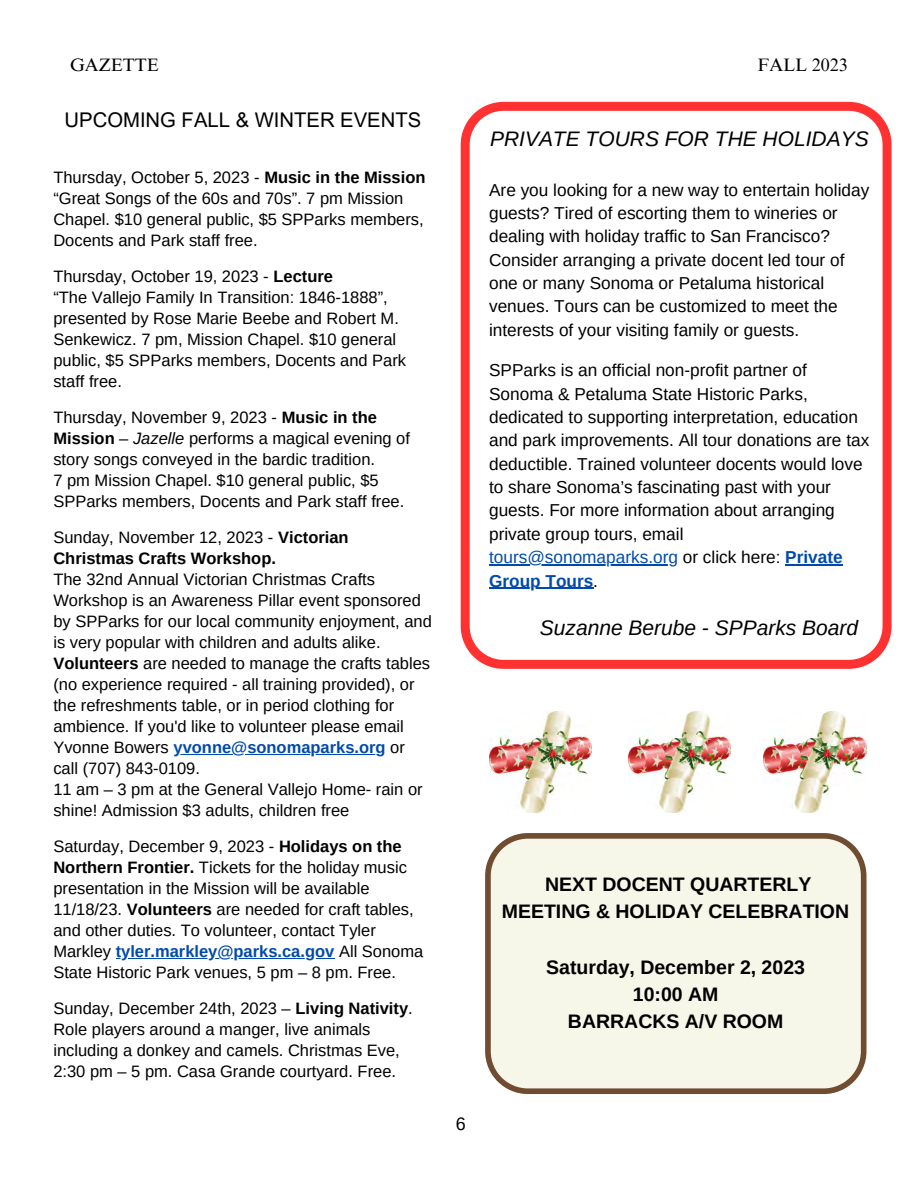
<style>
.page{position:relative;width:918px;height:1188px;background:#fff}
.page>*{position:absolute;margin:0;border:0;box-sizing:border-box;transform-origin:0 0}
.t1{font:italic 21px "Arimo";color:#000}
.t2{font:20.25px "Arial MT Pro";color:#000}
.t3{font:700 19.5px/27px "Arimo";color:#000;text-align:center}
.t4{font:18px "Times NRMT Pro";color:#000}
.t5{font:18px "Arimo";color:#000}
.t6{font:17.25px/23.4px "Arimo";color:#000}
.t7{font:16.5px/21px "Arimo";color:#000}
.t8{font:700 16.5px/21px "Arimo";color:#000}
.s1{font-weight:700}
.s2{font-style:italic}
.s3{font-weight:400}
.s4{font-weight:700;color:#004aad}
.s5{color:#004aad}
</style>
<div class="page">
<svg style="left:485px;top:833px;width:381px;height:261px;background:#edebdd"></svg>
<svg style="left:461px;top:102px;width:431px;height:567px"></svg>
<img style="left:764px;top:711px;width:102px;height:102px">
<img style="left:628px;top:711px;width:103px;height:102px">
<img style="left:489px;top:711px;width:102px;height:102px">
<hr style="left:489px;top:564px;width:189px;height:1px;background:#004aad">
<hr style="left:785px;top:564px;width:58px;height:1px;background:#004aad">
<hr style="left:489px;top:588px;width:104px;height:1px;background:#004aad">
<hr style="left:174px;top:754px;width:212px;height:1px;background:#004aad">
<hr style="left:116px;top:958px;width:219px;height:1px;background:#004aad">
<p class="t4" style="left:70px;top:58px;width:90px">GAZETTE</p>
<p class="t4" style="left:757px;top:58px;width:92px">FALL 2023</p>
<p class="t2" style="left:65px;top:112px;width:358px">UPCOMING FALL &amp; WINTER EVENTS</p>
<p class="t7" style="left:53px;top:167px;width:374px">Thursday, October 5, 2023 - <span class="s1">Music in the Mission </span>“Great Songs of the 60s and 70s”. 7 pm Mission Chapel. $10 general public, $5 SPParks members, Docents and Park staff free.</p>
<p class="t7" style="left:53px;top:266px;width:281px">Thursday, October 19, 2023 - <span class="s1">Lecture</span></p>
<p class="t7" style="left:53px;top:287px;width:354px">“The Vallejo Family In Transition: 1846-1888”, presented by Rose Marie Beebe and Robert M.<br>Senkewicz. 7 pm, Mission Chapel. $10 general public, $5 SPParks members, Docents and Park staff free.</p>
<p class="t7" style="left:53px;top:407px;width:358px">Thursday, November 9, 2023 - <span class="s1">Music in the<br>Mission</span> – <span class="s2">Jazelle</span> performs a magical evening of story songs conveyed in the bardic tradition.</p>
<p class="t7" style="left:53px;top:470px;width:352px">7 pm Mission Chapel. $10 general public, $5<br>SPParks members, Docents and Park staff free.</p>
<p class="t8" style="left:53px;top:527px;width:297px"><span class="s3">Sunday, November 12, 2023 -</span> Victorian<br>Christmas Crafts Workshop.</p>
<p class="t7" style="left:53px;top:569px;width:380px">The 32nd Annual Victorian Christmas Crafts Workshop is an Awareness Pillar event sponsored by SPParks for our local community enjoyment, and is very popular with children and adults alike.<br><span class="s1">Volunteers</span> are needed to manage the crafts tables (no experience required - all training provided), or the refreshments table, or in period clothing for ambience. If you'd like to volunteer please email Yvonne Bowers <span class="s4">yvonne@sonomaparks.org</span> or call (707) 843-0109.</p>
<p class="t7" style="left:53px;top:779px;width:371px">11 am – 3 pm at the General Vallejo Home- rain or shine! Admission $3 adults, children free</p>
<p class="t7" style="left:53px;top:836px;width:372px">Saturday, December 9, 2023 - <span class="s1">Holidays on the Northern Frontier.</span> Tickets for the holiday music presentation in the Mission will be available 11/18/23. <span class="s1">Volunteers</span> are needed for craft tables, and other duties. To volunteer, contact Tyler Markley <span class="s4">tyler.markley@parks.ca.gov</span> All Sonoma State Historic Park venues, 5 pm – 8 pm. Free.</p>
<p class="t7" style="left:53px;top:998px;width:361px">Sunday, December 24th, 2023 – <span class="s1">Living Nativity</span>.<br>Role players around a manger, live animals including a donkey and camels. Christmas Eve, 2:30 pm – 5 pm. Casa Grande courtyard. Free.</p>
<p class="t1" style="left:490px;top:127px;width:380px">PRIVATE TOURS FOR THE HOLIDAYS</p>
<p class="t6" style="left:489px;top:178px;width:382px">Are you looking for a new way to entertain holiday guests? Tired of escorting them to wineries or dealing with holiday traffic to San Francisco?<br>Consider arranging a private docent led tour of one or many Sonoma or Petaluma historical venues. Tours can be customized to meet the interests of your visiting family or guests.</p>
<p class="t6" style="left:489px;top:359px;width:382px">SPParks is an official non-profit partner of Sonoma &amp; Petaluma State Historic Parks, dedicated to supporting interpretation, education and park improvements. All tour donations are tax deductible. Trained volunteer docents would love to share Sonoma’s fascinating past with your guests. For more information about arranging private group tours, email <span class="s5">tours@sonomaparks.org</span> or click here: <span class="s4">Private Group Tours</span>.</p>
<p class="t1" style="left:540px;top:616px;width:320px">Suzanne Berube - SPParks Board</p>
<p class="t5" style="left:456px;top:1114px;width:12px">6</p>
<p class="t3" style="left:502px;top:870px;width:349px">NEXT DOCENT QUARTERLY<br>MEETING &amp; HOLIDAY CELEBRATION</p>
<p class="t3" style="left:546px;top:954px;width:260px">Saturday, December 2, 2023</p>
<p class="t3" style="left:633px;top:981px;width:87px">10:00 AM</p>
<p class="t3" style="left:568px;top:1008px;width:217px">BARRACKS A/V ROOM</p>
</div>
